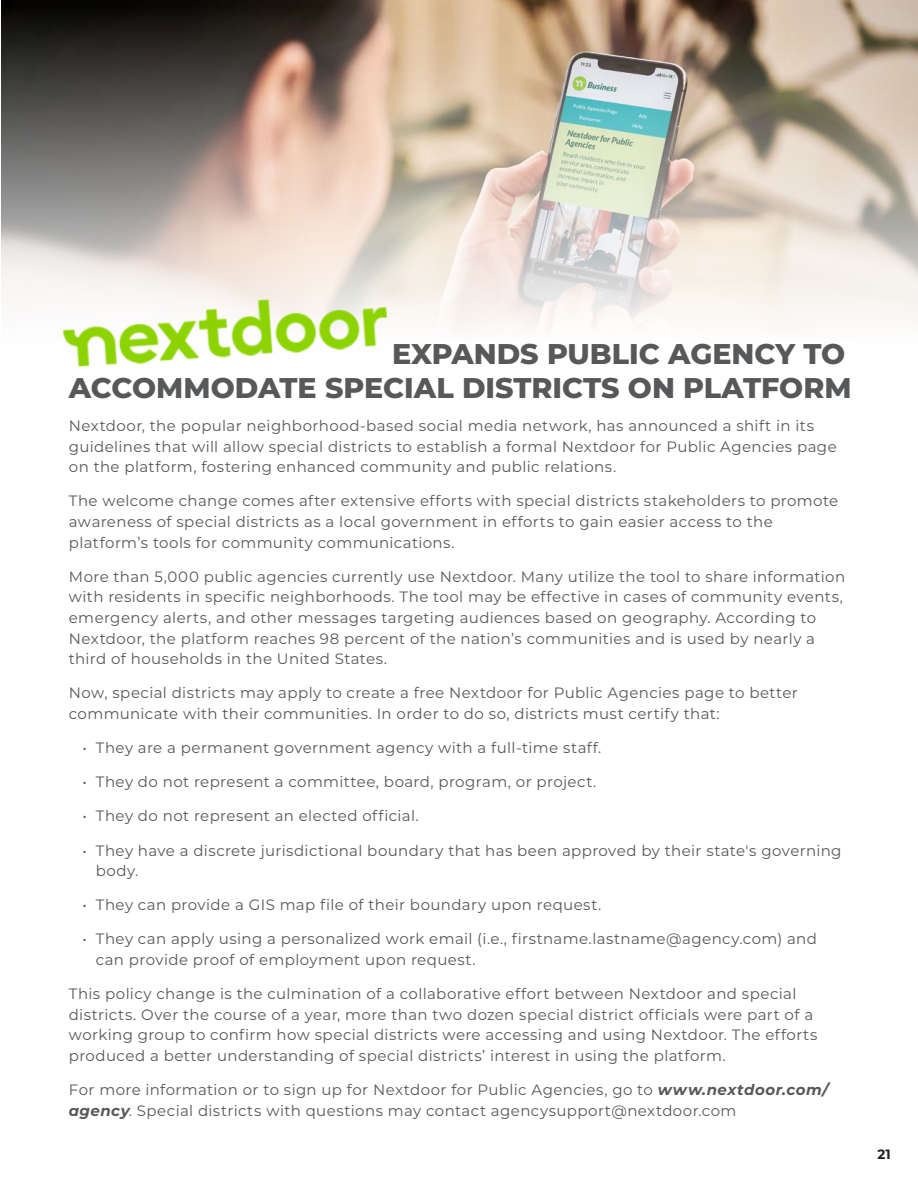
<style>
.page{position:relative;width:918px;height:1188px;background:#fff}
.page>*{position:absolute;margin:0;border:0;box-sizing:border-box;transform-origin:0 0}
.Page_Number_White{font:800 28.5px "Montserrat";color:#57585a}
.BODY_LIST_BULLET_LAS{font:15px/20.7px "Montserrat";letter-spacing:.025em;color:#57585a}
.t1{font:700 13.5px "Montserrat";color:#231f20}
.s1{font-weight:700;font-style:italic}
</style>
<div class="page">
<img style="left:2px;top:0;width:916px;height:327px">
<img style="left:1px;top:224px;width:605px;height:143px">
<p class="Page_Number_White" style="left:392px;top:333px;width:455px">EXPANDS PUBLIC AGENCY TO</p>
<p class="Page_Number_White" style="left:69px;top:367px;width:784px">ACCOMMODATE SPECIAL DISTRICTS ON PLATFORM</p>
<p class="BODY_LIST_BULLET_LAS" style="left:69px;top:415px;width:769px">Nextdoor, the popular neighborhood-based social media network, has announced a shift in its guidelines that will allow special districts to establish a formal Nextdoor for Public Agencies page on the platform, fostering enhanced community and public relations.</p>
<p class="BODY_LIST_BULLET_LAS" style="left:69px;top:490px;width:771px">The welcome change comes after extensive efforts with special districts stakeholders to promote awareness of special districts as a local government in efforts to gain easier access to the platform’s tools for community communications.</p>
<p class="BODY_LIST_BULLET_LAS" style="left:69px;top:566px;width:778px">More than 5,000 public agencies currently use Nextdoor. Many utilize the tool to share information with residents in specific neighborhoods. The tool may be effective in cases of community events, emergency alerts, and other messages targeting audiences based on geography. According to Nextdoor, the platform reaches 98 percent of the nation’s communities and is used by nearly a third of households in the United States.</p>
<p class="BODY_LIST_BULLET_LAS" style="left:69px;top:682px;width:731px">Now, special districts may apply to create a free Nextdoor for Public Agencies page to better communicate with their communities. In order to do so, districts must certify that:</p>
<p class="BODY_LIST_BULLET_LAS" style="left:82px;top:737px;width:520px">• They are a permanent government agency with a full-time staff.</p>
<p class="BODY_LIST_BULLET_LAS" style="left:82px;top:771px;width:515px">• They do not represent a committee, board, program, or project.</p>
<p class="BODY_LIST_BULLET_LAS" style="left:82px;top:805px;width:338px">• They do not represent an elected official.</p>
<p class="BODY_LIST_BULLET_LAS" style="left:96px;top:839px;width:747px;text-indent:-14px">• They have a discrete jurisdictional boundary that has been approved by their state's governing body.</p>
<p class="BODY_LIST_BULLET_LAS" style="left:82px;top:894px;width:520px">• They can provide a GIS map file of their boundary upon request.</p>
<p class="BODY_LIST_BULLET_LAS" style="left:96px;top:928px;width:723px;text-indent:-14px">• They can apply using a personalized work email (i.e., firstname.lastname@agency.com) and can provide proof of employment upon request.</p>
<p class="BODY_LIST_BULLET_LAS" style="left:69px;top:983px;width:750px">This policy change is the culmination of a collaborative effort between Nextdoor and special districts. Over the course of a year, more than two dozen special district officials were part of a working group to confirm how special districts were accessing and using Nextdoor. The efforts produced a better understanding of special districts’ interest in using the platform.</p>
<p class="BODY_LIST_BULLET_LAS" style="left:69px;top:1079px;width:761px">For more information or to sign up for Nextdoor for Public Agencies, go to <span class="s1">www.nextdoor.com/ agency</span>. Special districts with questions may contact agencysupport@nextdoor.com</p>
<p class="t1" style="left:878px;top:1145px;width:15px">21</p>
</div>
